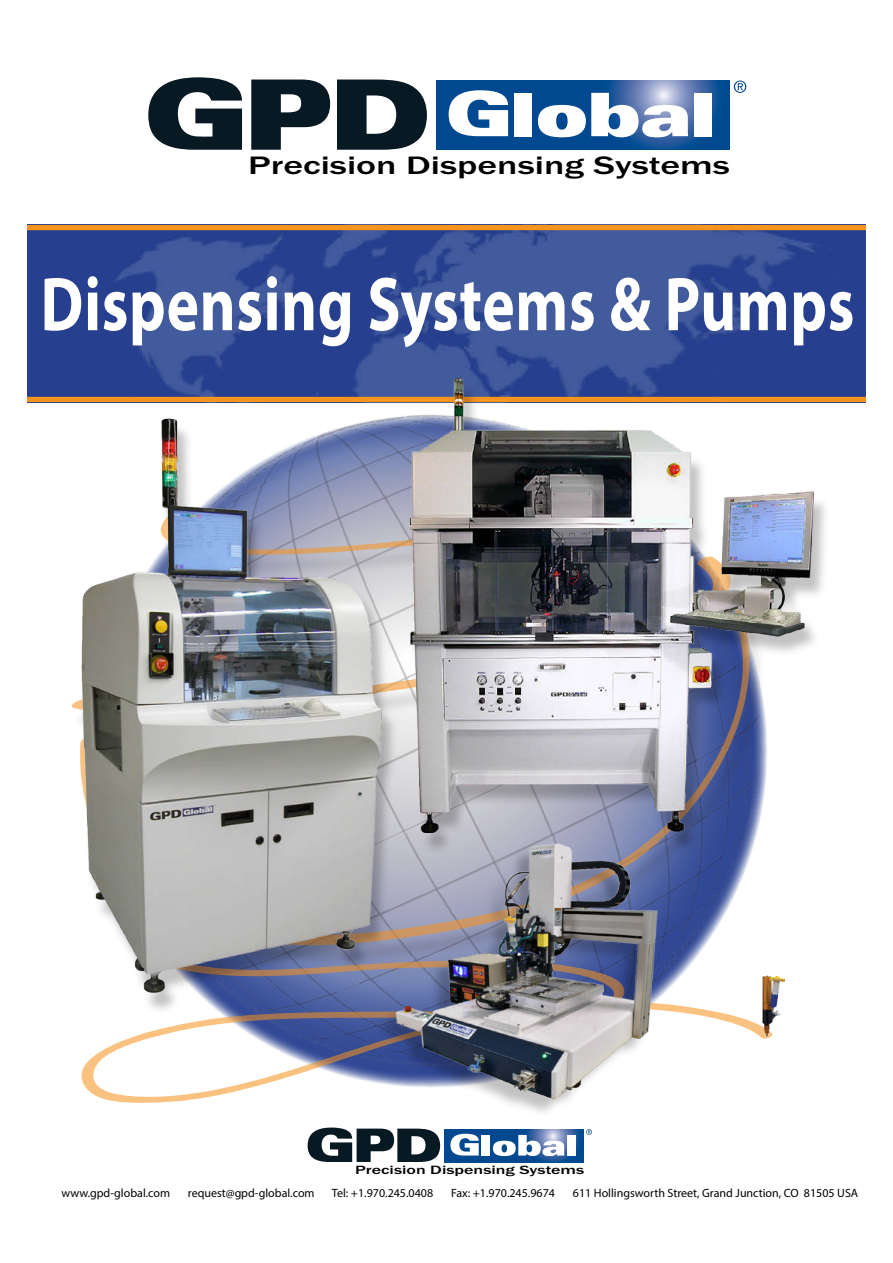
<style>
.page{position:relative;width:893px;height:1263px;background:#fff}
.page>*{position:absolute;margin:0;border:0;box-sizing:border-box;transform-origin:0 0}
.t1{font:700 76.8px "Myriad Pro";letter-spacing:.01em;color:#fff;scale:.8 1}
.t2{font:500 26.1px "Franklin Gothic";color:#000;scale:1.44 1}
.t3{font:500 12.45px "Franklin Gothic";color:#000;scale:1.44 1}
.t4{font:12px "Myriad Pro";color:#000}
</style>
<div class="page">
<svg style="left:436px;top:81px;width:293px;height:69px;background:#145497"></svg>
<svg style="left:449px;top:90px;width:59px;height:46px"></svg>
<div style="left:514px;top:93px;width:18px;height:43px;background:#fff"></div>
<svg style="left:538px;top:93px;width:150px;height:44px"></svg>
<div style="left:694px;top:93px;width:18px;height:43px;background:#fff"></div>
<svg style="left:148px;top:77px;width:94px;height:73px"></svg>
<svg style="left:251px;top:80px;width:79px;height:70px"></svg>
<svg style="left:337px;top:80px;width:90px;height:70px"></svg>
<svg style="left:734px;top:81px;width:12px;height:12px"></svg>
<img style="left:27px;top:230px;width:839px;height:167px">
<div style="left:27px;top:225px;width:839px;height:5px;background:#f7941e"></div>
<div style="left:27px;top:397px;width:839px;height:5px;background:#f7941e"></div>
<img style="left:56px;top:361px;width:781px;height:779px">
<svg style="left:78px;top:958px;width:697px;height:146px"></svg>
<svg style="left:403px;top:736px;width:363px;height:212px"></svg>
<img style="left:760px;top:974px;width:24px;height:64px">
<img style="left:63px;top:411px;width:340px;height:595px">
<svg style="left:410px;top:383px;width:421px;height:472px"></svg>
<img style="left:410px;top:378px;width:411px;height:454px">
<svg style="left:377px;top:846px;width:278px;height:272px"></svg>
<img style="left:394px;top:841px;width:267px;height:261px">
<svg style="left:445px;top:1129px;width:139px;height:33px;background:#1a589a"></svg>
<svg style="left:450px;top:1134px;width:29px;height:21px"></svg>
<div style="left:482px;top:1135px;width:8px;height:20px;background:#fff"></div>
<svg style="left:493px;top:1135px;width:71px;height:21px"></svg>
<div style="left:567px;top:1135px;width:9px;height:20px;background:#fff"></div>
<svg style="left:308px;top:1127px;width:132px;height:35px"></svg>
<svg style="left:586px;top:1129px;width:6px;height:6px"></svg>
<h2 class="t2" style="left:248px;top:149px;width:336px">Precision Dispensing Systems</h2>
<h1 class="t1" style="left:41px;top:254px;width:1019px">Dispensing Systems &amp; Pumps</h1>
<p class="t3" style="left:355px;top:1162px;width:161px">Precision Dispensing Systems</p>
<p class="t4" style="left:61px;top:1185px;width:110px">www.gpd-global.com</p>
<p class="t4" style="left:188px;top:1185px;width:128px">request@gpd-global.com</p>
<p class="t4" style="left:332px;top:1185px;width:103px">Tel: +1.970.245.0408</p>
<p class="t4" style="left:451px;top:1185px;width:105px">Fax: +1.970.245.9674</p>
<p class="t4" style="left:573px;top:1185px;width:287px">611 Hollingsworth Street, Grand Junction, CO 81505 USA</p>
</div>
